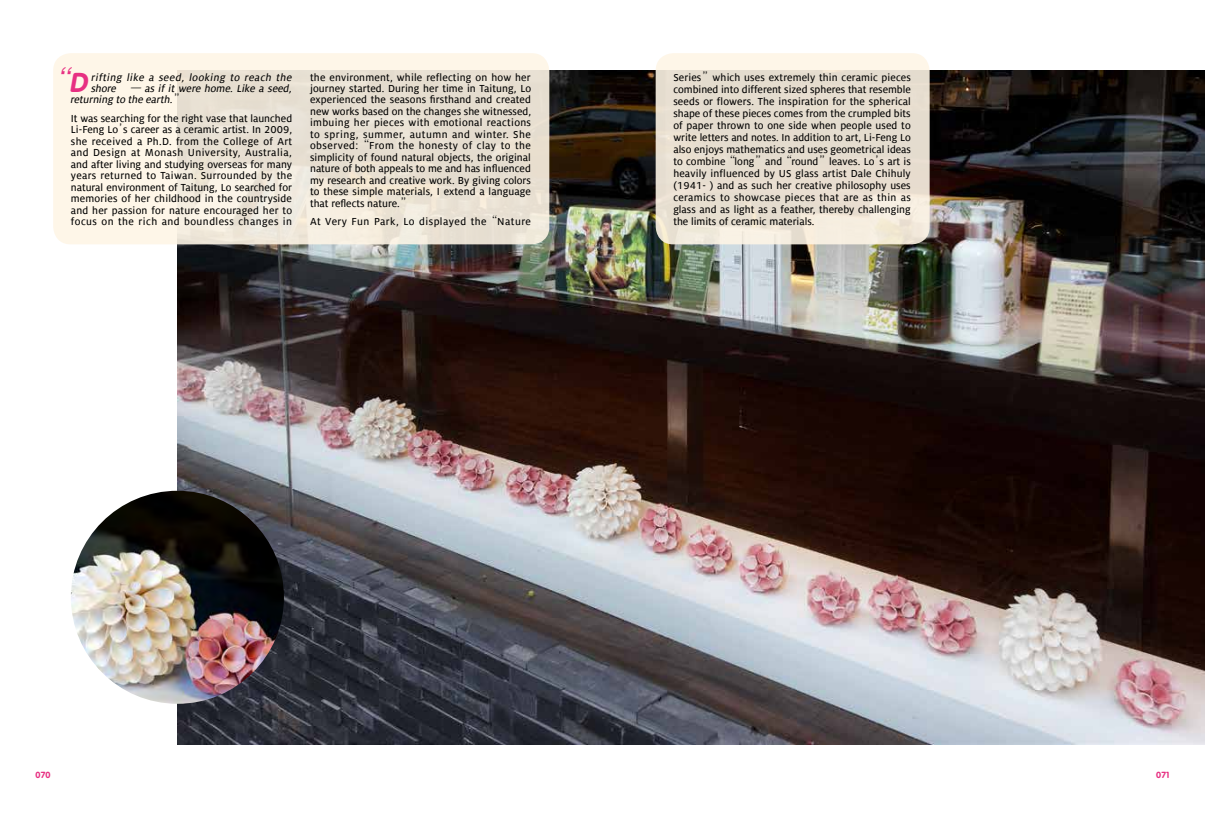
<style>
.page{position:relative;width:1205px;height:815px;background:#fff}
.page>*{position:absolute;margin:0;border:0;box-sizing:border-box;transform-origin:0 0}
.t1{font:italic 29.38px "DF Li Hei Std W3";color:#e73082}
.t2{font:italic 700 26.88px "VAG Rounded Std";color:#e73082}
.t3{font:11.25px/11.5px "Milo TF Text";letter-spacing:.01em;color:#000;text-align:justify}
.t4{font:italic 11.25px "Milo TF Text";color:#000}
.t5{font:11.25px "Milo TF Text";letter-spacing:.04em;color:#000}
.t6{font:700 8.75px "VAG Rounded Std";letter-spacing:.025em;color:#e73082}
.s1{font-family:"DF Li Hei Std W3"}
.s2{font-family:"DF Li Hei Std W3";font-style:normal}
</style>
<div class="page">
<img style="left:178px;top:71px;width:1027px;height:673px">
<div style="left:53px;top:53px;width:496px;height:191px;background:linear-gradient(to bottom,#f0e8da,#f1e9db);border-radius:18px"></div>
<svg style="left:656px;top:53px;width:273px;height:191px;background:#eae1d3"></svg>
<img style="left:71px;top:491px;width:213px;height:213px;border-radius:107px">
<h1 class="t1" style="left:39px;top:65px;width:36px">“</h1>
<h2 class="t2" style="left:69px;top:67px;width:25px">D</h2>
<p class="t4" style="left:91px;top:71px;width:204px">rifting like a seed, looking to reach the</p>
<p class="t4" style="left:91px;top:82px;width:204px">shore <span class="s1">—</span> as if it were home. Like a seed,</p>
<p class="t4" style="left:70px;top:94px;width:117px">returning to the earth. <span class="s2">”</span></p>
<p class="t3" style="left:71px;top:113px;width:223px">It was searching for the right vase that launched Li-Feng Lo<span class="s1">’</span>s career as a ceramic artist. In 2009, she received a Ph.D. from the College of Art and Design at Monash University, Australia, and after living and studying overseas for many years returned to Taiwan. Surrounded by the natural environment of Taitung, Lo searched for memories of her childhood in the countryside and her passion for nature encouraged her to focus on the rich and boundless changes in</p>
<p class="t3" style="left:310px;top:71px;width:222px">the environment, while reflecting on how her journey started. During her time in Taitung, Lo experienced the seasons firsthand and created new works based on the changes she witnessed, imbuing her pieces with emotional reactions to spring, summer, autumn and winter. She observed: <span class="s1">“</span>From the honesty of clay to the simplicity of found natural objects, the original nature of both appeals to me and has influenced my research and creative work. By giving colors to these simple materials, I extend a language that reflects nature.<span class="s1">”</span></p>
<p class="t5" style="left:310px;top:215px;width:222px">At Very Fun Park, Lo displayed the <span class="s1">“</span>Nature</p>
<p class="t3" style="left:673px;top:71px;width:239px;line-height:12px">Series<span class="s1">”</span>which uses extremely thin ceramic pieces combined into different sized spheres that resemble seeds or flowers. The inspiration for the spherical shape of these pieces comes from the crumpled bits of paper thrown to one side when people used to write letters and notes. In addition to art, Li-Feng Lo also enjoys mathematics and uses geometrical ideas to combine <span class="s1">“</span>long<span class="s1">”</span>and <span class="s1">“</span>round<span class="s1">”</span>leaves. Lo<span class="s1">’</span>s art is heavily influenced by US glass artist Dale Chihuly (1941- ) and as such her creative philosophy uses ceramics to showcase pieces that are as thin as glass and as light as a feather, thereby challenging the limits of ceramic materials.</p>
<p class="t6" style="left:35px;top:770px;width:17px">070</p>
<p class="t6" style="left:1156px;top:770px;width:15px">071</p>
</div>
